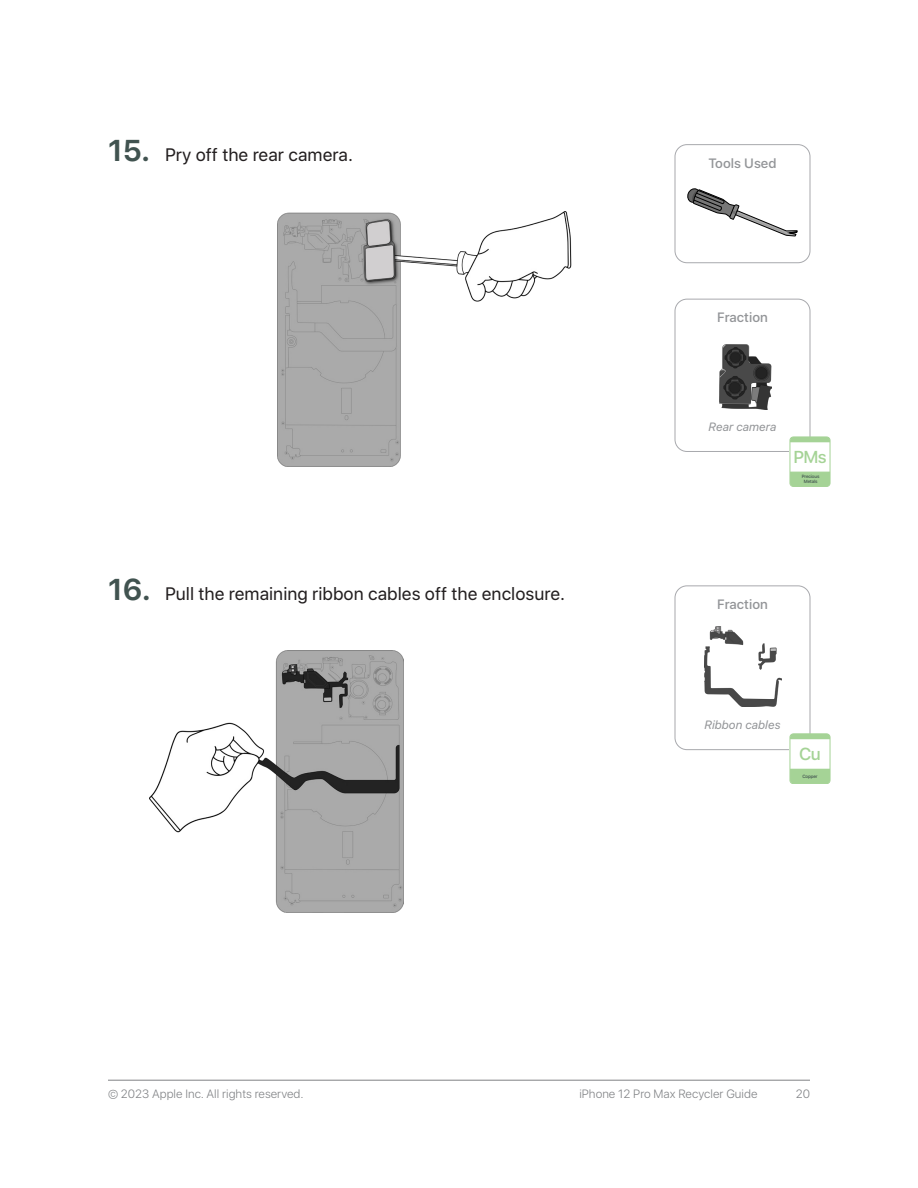
<style>
.page{position:relative;width:918px;height:1188px;background:#fff}
.page>*{position:absolute;margin:0;border:0;box-sizing:border-box;transform-origin:0 0}
.t1{font:18px "SF Hello";color:#231f20}
.t2{font:500 17.25px "SF Hello";color:#a5d396}
.Fraction__Heading{font:500 13.5px "SF Hello";color:#939598}
.t3{font:300 12px "SF Hello";color:#808285}
.Fraction__Descriptio{font:italic 12px "SF Hello";color:#939598}
.t4{font:500 4.65px/5.7px "SF Hello";letter-spacing:-.02em;color:#41524f;text-align:center}
.s1{font-weight:600;font-size:30px;color:#415350}
</style>
<div class="page">
<hr style="left:108px;top:1080px;width:702px;height:1px;background:#808285">
<img style="left:278px;top:211px;width:294px;height:256px">
<img style="left:149px;top:650px;width:255px;height:263px">
<div style="left:675px;top:144px;width:135px;height:119px;border:1px solid #a8a9ad;border-radius:12px"></div>
<div style="left:675px;top:299px;width:135px;height:153px;border:1px solid #a8a9ad;border-radius:12px"></div>
<svg style="left:688px;top:189px;width:109px;height:47px"></svg>
<img style="left:720px;top:345px;width:51px;height:65px">
<div style="left:790px;top:442px;width:40px;height:31px;background:#fff"></div>
<svg style="left:790px;top:471px;width:40px;height:16px"></svg>
<svg style="left:790px;top:437px;width:40px;height:6px"></svg>
<div style="left:790px;top:437px;width:40px;height:50px;border:1px solid #a5d396;border-radius:3px"></div>
<div style="left:675px;top:585px;width:135px;height:165px;border:1px solid #a8a9ad;border-radius:12px"></div>
<img style="left:705px;top:627px;width:77px;height:80px">
<div style="left:790px;top:739px;width:40px;height:32px;background:#fff"></div>
<svg style="left:790px;top:768px;width:40px;height:16px"></svg>
<svg style="left:790px;top:734px;width:40px;height:6px"></svg>
<div style="left:790px;top:734px;width:40px;height:50px;border:1px solid #a5d396;border-radius:3px"></div>
<p class="t1" style="left:108px;top:144px;width:247px"><span class="s1">15.</span> Pry off the rear camera.</p>
<p class="t1" style="left:108px;top:583px;width:459px"><span class="s1">16.</span> Pull the remaining ribbon cables off the enclosure.</p>
<p class="Fraction__Heading" style="left:708px;top:155px;width:70px">Tools Used</p>
<p class="Fraction__Heading" style="left:717px;top:310px;width:52px">Fraction</p>
<p class="Fraction__Descriptio" style="left:709px;top:418px;width:69px">Rear camera</p>
<p class="t2" style="left:793px;top:447px;width:35px">PMs</p>
<p class="t4" style="left:802px;top:473px;width:19px">Precious<br>Metals</p>
<p class="Fraction__Heading" style="left:717px;top:597px;width:52px">Fraction</p>
<p class="Fraction__Descriptio" style="left:704px;top:716px;width:78px">Ribbon cables</p>
<p class="t2" style="left:799px;top:744px;width:23px">Cu</p>
<p class="t4" style="left:802px;top:773px;width:17px">Copper</p>
<p class="t3" style="left:108px;top:1087px;width:197px">© 2023 Apple Inc. All rights reserved.</p>
<p class="t3" style="left:579px;top:1087px;width:180px">iPhone 12 Pro Max Recycler Guide</p>
<p class="t3" style="left:796px;top:1087px;width:16px">20</p>
</div>
